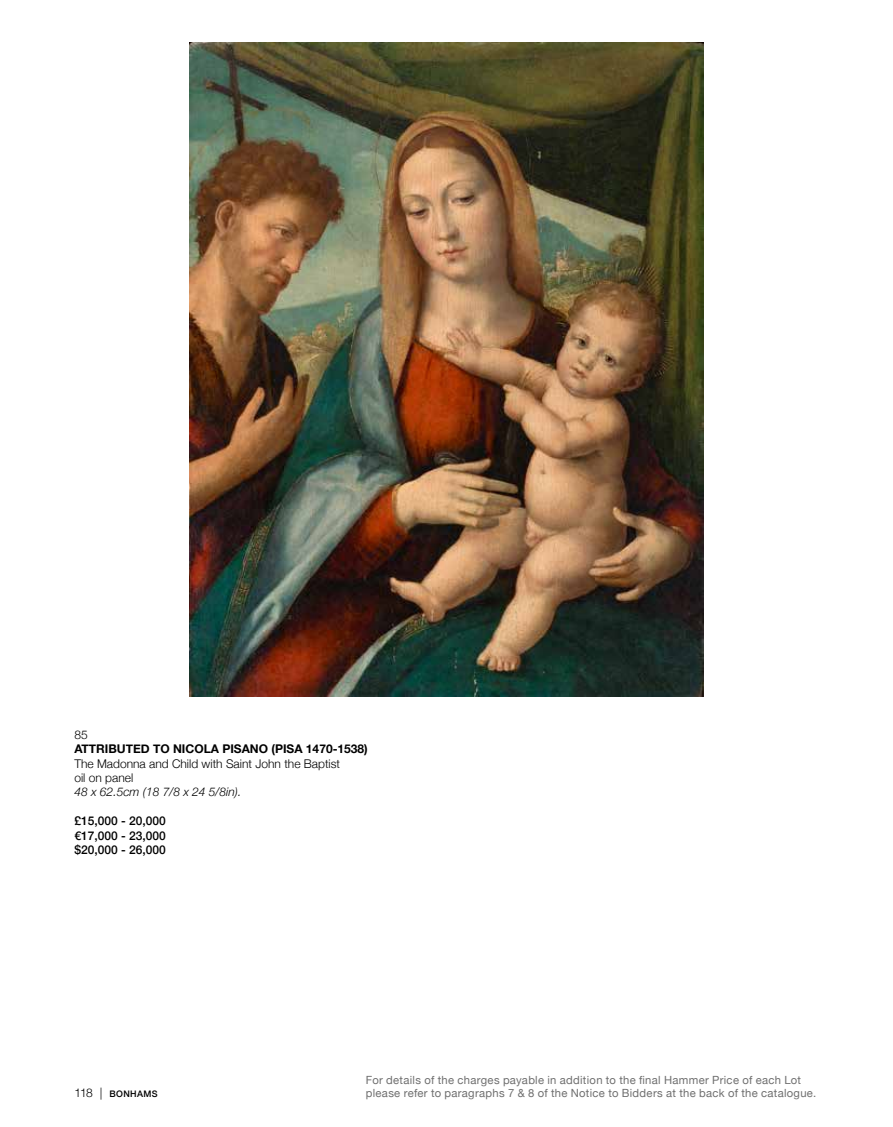
<style>
.page{position:relative;width:893px;height:1127px;background:#fff}
.page>*{position:absolute;margin:0;border:0;box-sizing:border-box;transform-origin:0 0}
.t1{font:300 12px/14.4px "Helvetica Neue";color:#000}
.t2{font:500 12px/14.4px "Helvetica Neue";color:#000;text-align:justify}
.t3{font:700 12px "Helvetica Neue";color:#000}
.t4{font:italic 300 12px "Helvetica Neue";color:#000}
.t5{font:11.25px/12.8px "Helvetica Neue";letter-spacing:.025em;color:#6f6f6f}
.t6{font:500 9px "Helvetica Neue";letter-spacing:.04em;color:#000}
.s1{font-weight:300;font-size:12px}
</style>
<div class="page">
<img style="left:189px;top:43px;width:515px;height:653px">
<p class="t1" style="left:74px;top:726px;width:15px">85</p>
<p class="t3" style="left:74px;top:739px;width:295px">ATTRIBUTED TO NICOLA PISANO (PISA 1470-1538)</p>
<p class="t1" style="left:74px;top:755px;width:267px">The Madonna and Child with Saint John the Baptist oil on panel</p>
<p class="t4" style="left:74px;top:783px;width:168px">48 x 62.5cm (18 7/8 x 24 5/8in).</p>
<p class="t2" style="left:74px;top:813px;width:93px">£15,000 - 20,000 €17,000 - 23,000 $20,000 - 26,000</p>
<p class="t6" style="left:74px;top:1087px;width:85px"><span class="s1">118 |</span> BONHAMS</p>
<p class="t5" style="left:366px;top:1075px;width:452px">For details of the charges payable in addition to the final Hammer Price of each Lot please refer to paragraphs 7 &amp; 8 of the Notice to Bidders at the back of the catalogue.</p>
</div>
